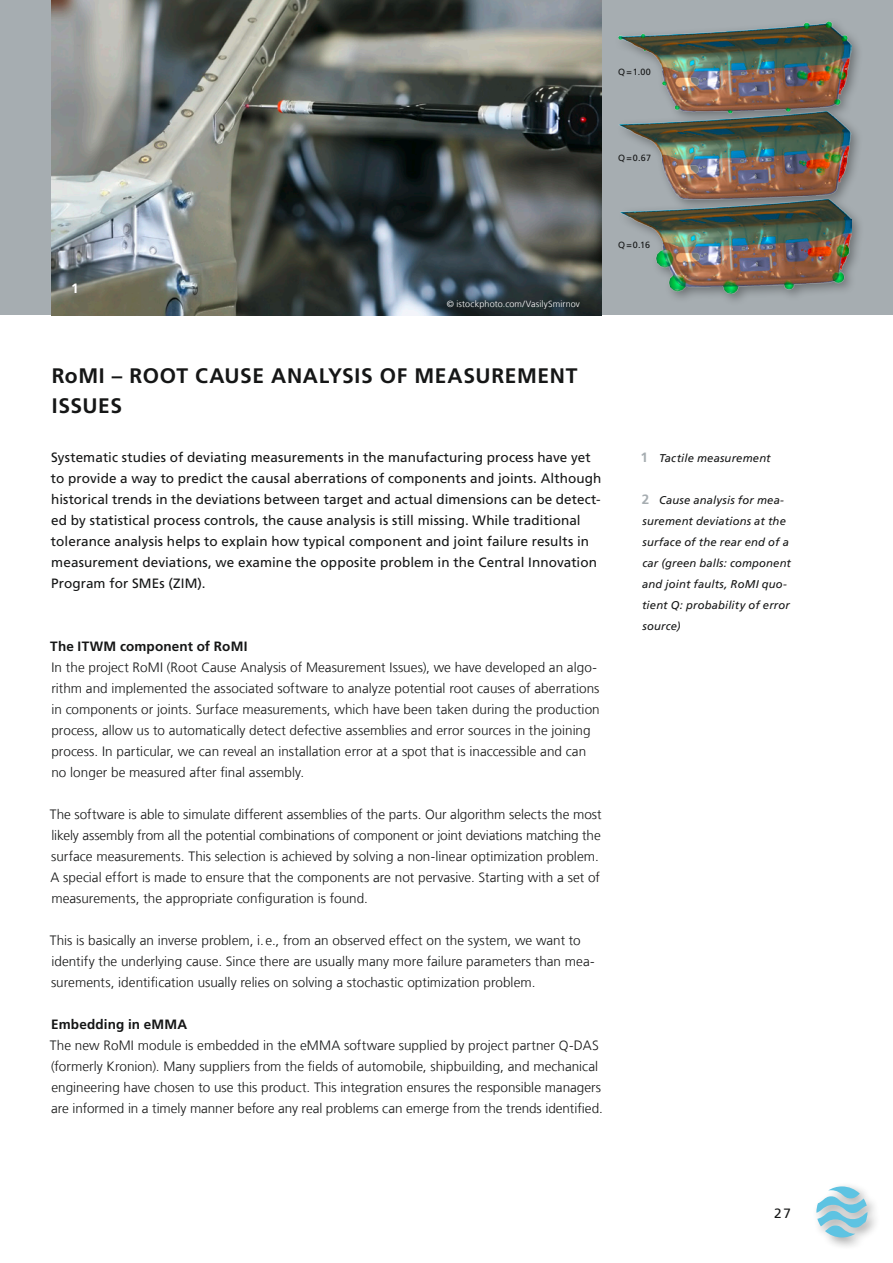
<style>
.page{position:relative;width:893px;height:1263px;background:#fff}
.page>*{position:absolute;margin:0;border:0;box-sizing:border-box;transform-origin:0 0}
.t1{font:700 21px/30px "Frutiger LT Com";letter-spacing:.03em;color:#151616}
.t2{font:300 13.5px/21px "Frutiger LT Com";color:#151616}
.t3{font:13.5px/21px "Frutiger LT Com";letter-spacing:.005em;color:#151616}
.t4{font:700 13.5px "Frutiger LT Com";letter-spacing:.01em;color:#151616}
.t5{font:700 13.5px "Frutiger LT Com";color:#fff}
.t6{font:italic 11.25px/21px "Frutiger LT Com";letter-spacing:.015em;color:#151616}
.t7{font:300 9px "Frutiger LT Com";letter-spacing:.015em;color:#fff}
.t8{font:9px "Frutiger LT Com";color:#151616}
.s1{font-weight:700;font-style:normal;font-size:13.5px;color:#a6adb1}
</style>
<div class="page">
<div style="left:0;top:0;width:893px;height:315px;background:#a6adb1"></div>
<img style="left:51px;top:0;width:551px;height:315px">
<div style="left:811px;top:1181px;width:70px;height:70px;background:#151616;opacity:.4"></div>
<svg style="left:816px;top:1186px;width:51px;height:51px"></svg>
<div style="left:614px;top:17px;width:251px;height:290px;background:#151616;opacity:.4"></div>
<img style="left:619px;top:21px;width:232px;height:273px">
<p class="t8" style="left:618px;top:66px;width:34px">Q=1.00</p>
<p class="t8" style="left:618px;top:153px;width:34px">Q=0.67</p>
<p class="t5" style="left:71px;top:281px;width:9px">1</p>
<p class="t7" style="left:447px;top:298px;width:135px">© istockphoto.com/VasilySmirnov</p>
<p class="t8" style="left:618px;top:239px;width:33px">Q=0.16</p>
<h1 class="t1" style="left:52px;top:361px;width:527px">RoMI – ROOT CAUSE ANALYSIS OF MEASUREMENT<br>ISSUES</h1>
<p class="t3" style="left:51px;top:447px;width:552px">Systematic studies of deviating measurements in the manufacturing process have yet to provide a way to predict the causal aberrations of components and joints. Although historical trends in the deviations between target and actual dimensions can be detect&shy;ed by statistical process controls, the cause analysis is still missing. While traditional tolerance analysis helps to explain how typical component and joint failure results in measurement deviations, we examine the opposite problem in the Central Innovation Program for SMEs (ZIM).</p>
<p class="t4" style="left:50px;top:638px;width:199px">The ITWM component of RoMI</p>
<p class="t2" style="left:51px;top:657px;width:550px">In the project RoMI (Root Cause Analysis of Measurement Issues), we have developed an algo&shy;rithm and implemented the associated software to analyze potential root causes of aberrations in components or joints. Surface measurements, which have been taken during the production process, allow us to automatically detect defective assemblies and error sources in the joining process. In particular, we can reveal an installation error at a spot that is inaccessible and can no longer be measured after final assembly.</p>
<p class="t2" style="left:50px;top:804px;width:553px">The software is able to simulate different assemblies of the parts. Our algorithm selects the most likely assembly from all the potential combinations of component or joint deviations matching the surface measurements. This selection is achieved by solving a non-linear optimization problem.<br>A special effort is made to ensure that the components are not pervasive. Starting with a set of measurements, the appropriate configuration is found.</p>
<p class="t2" style="left:50px;top:930px;width:546px">This is basically an inverse problem, i. e., from an observed effect on the system, we want to identify the underlying cause. Since there are usually many more failure parameters than mea&shy;surements, identification usually relies on solving a stochastic optimization problem.</p>
<p class="t4" style="left:51px;top:1016px;width:137px">Embedding in eMMA</p>
<p class="t2" style="left:50px;top:1035px;width:554px">The new RoMI module is embedded in the eMMA software supplied by project partner Q-DAS (formerly Kronion). Many suppliers from the fields of automobile, shipbuilding, and mechanical engineering have chosen to use this product. This integration ensures the responsible managers are informed in a timely manner before any real problems can emerge from the trends identified.</p>
<p class="t6" style="left:640px;top:447px;width:132px"><span class="s1">1</span> Tactile measurement</p>
<p class="t6" style="left:642px;top:489px;width:151px"><span class="s1">2</span> Cause analysis for mea&shy;surement deviations at the surface of the rear end of a car (green balls: component and joint faults, RoMI quo&shy;tient Q: probability of error source)</p>
<p class="t3" style="left:774px;top:1202px;width:18px">27</p>
</div>
